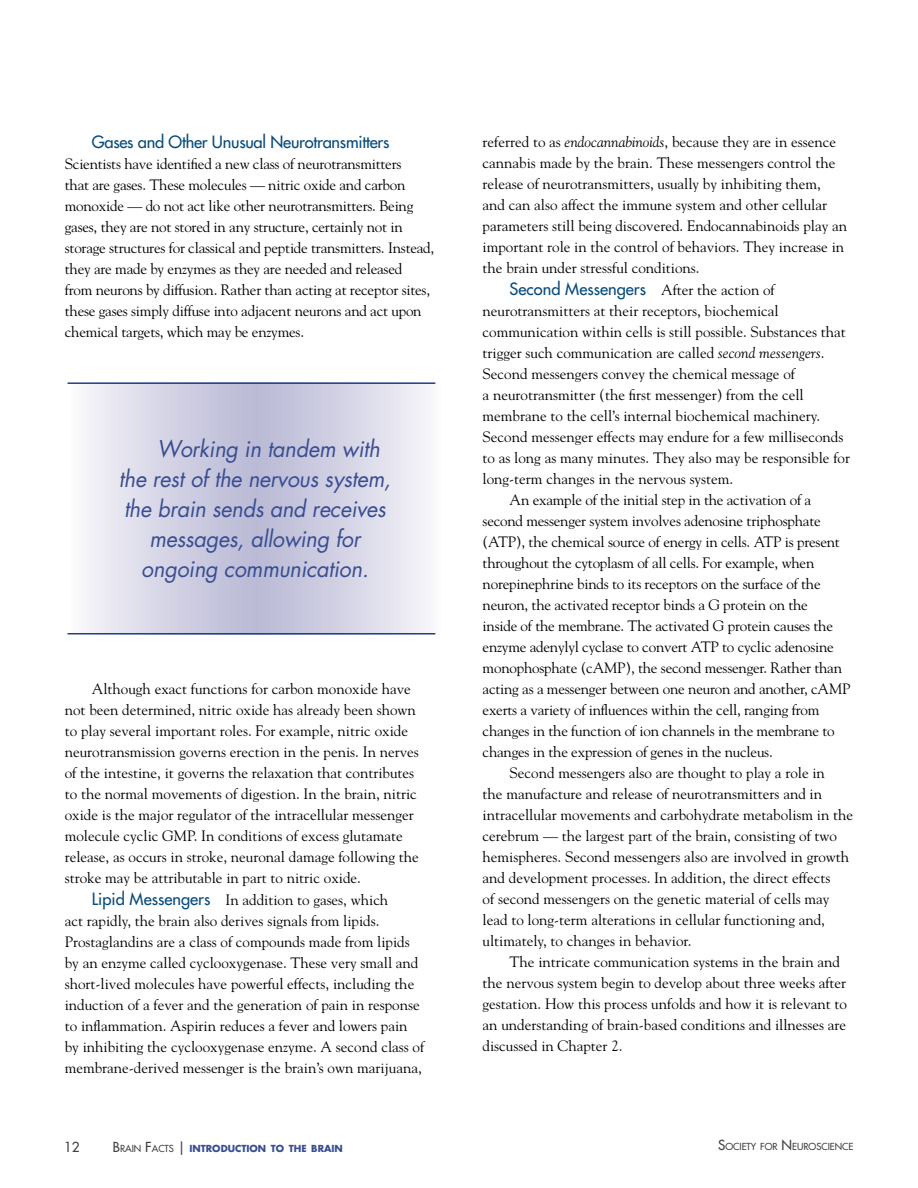
<style>
.page{position:relative;width:918px;height:1188px;background:#fff}
.page>*{position:absolute;margin:0;border:0;box-sizing:border-box;transform-origin:0 0}
.t1{font:italic 22.5px "Futura";letter-spacing:-.01em;color:#394d92;scale:.96 1}
.t2{font:16.5px "Futura";letter-spacing:-.015em;color:#084b7d}
.t3{font:15px/21px "Goudy";color:#000}
.t4{font:13.5px "Futura";color:#414042}
.t5{font:700 9.45px "Futura";color:#394d92}
.t6{font:9.45px "Futura";color:#414042}
.s1{font-family:"Futura";font-size:16.5px;color:#084b7d}
.s2{font-style:italic}
.s3{font-family:"Goudy";font-size:15px;color:#000}
.s4{font-weight:400;font-size:13.5px;color:#414042}
.s5{font-weight:400;color:#414042}
.s6{font-size:13.5px}
</style>
<div class="page">
<svg style="left:86px;top:382px;width:350px;height:252px;background:#d5d5e6"></svg>
<hr style="left:68px;top:633px;width:367px;height:1px;background:#23408a">
<hr style="left:68px;top:382px;width:367px;height:2px;background:#23408a">
<p class="t2" style="left:92px;top:132px;width:299px">Gases and Other unusual Neurotransmitters</p>
<p class="t3" style="left:65px;top:153px;width:371px">Scientists have identified a new class of neurotransmitters<br>that are gases. These molecules — nitric oxide and carbon monoxide — do not act like other neurotransmitters. Being gases, they are not stored in any structure, certainly not in storage structures for classical and peptide transmitters. Instead, they are made by enzymes as they are needed and released<br>from neurons by diffusion. Rather than acting at receptor sites, these gases simply diffuse into adjacent neurons and act upon chemical targets, which may be enzymes.</p>
<h1 class="t1" style="left:157px;top:434px;width:234px">Working in tandem with</h1>
<h1 class="t1" style="left:119px;top:464px;width:285px">the rest of the nervous system,</h1>
<h1 class="t1" style="left:124px;top:494px;width:274px">the brain sends and receives</h1>
<h1 class="t1" style="left:149px;top:524px;width:221px">messages, allowing for</h1>
<h1 class="t1" style="left:141px;top:553px;width:238px">ongoing communication.</h1>
<p class="t3" style="left:65px;top:678px;width:356px;text-indent:27px">Although exact functions for carbon monoxide have not been determined, nitric oxide has already been shown to play several important roles. For example, nitric oxide neurotransmission governs erection in the penis. In nerves of the intestine, it governs the relaxation that contributes to the normal movements of digestion. In the brain, nitric oxide is the major regulator of the intracellular messenger molecule cyclic GMP. In conditions of excess glutamate release, as occurs in stroke, neuronal damage following the stroke may be attributable in part to nitric oxide.</p>
<p class="t3" style="left:65px;top:890px;width:361px;text-indent:27px"><span class="s1">Lipid Messengers</span> In addition to gases, which<br>act rapidly, the brain also derives signals from lipids.<br>Prostaglandins are a class of compounds made from lipids by an enzyme called cyclooxygenase. These very small and short-lived molecules have powerful effects, including the induction of a fever and the generation of pain in response to inflammation. Aspirin reduces a fever and lowers pain by inhibiting the cyclooxygenase enzyme. A second class of membrane-derived messenger is the brain’s own marijuana,</p>
<p class="t3" style="left:483px;top:131px;width:366px">referred to as <span class="s2">endocannabinoids</span>, because they are in essence cannabis made by the brain. These messengers control the release of neurotransmitters, usually by inhibiting them, and can also affect the immune system and other cellular parameters still being discovered. Endocannabinoids play an important role in the control of behaviors. They increase in the brain under stressful conditions.</p>
<p class="t2" style="left:510px;top:279px;width:267px">Second Messengers <span class="s3">After the action of</span></p>
<p class="t3" style="left:483px;top:301px;width:298px">neurotransmitters at their receptors, biochemical</p>
<p class="t3" style="left:483px;top:322px;width:365px">communication within cells is still possible. Substances that</p>
<p class="t3" style="left:483px;top:343px;width:343px">trigger such communication are called <span class="s2">second messengers</span>.</p>
<p class="t3" style="left:483px;top:364px;width:314px">Second messengers convey the chemical message of</p>
<p class="t3" style="left:483px;top:385px;width:323px">a neurotransmitter (the first messenger) from the cell</p>
<p class="t3" style="left:483px;top:406px;width:339px">membrane to the cell’s internal biochemical machinery.</p>
<p class="t3" style="left:483px;top:427px;width:362px">Second messenger effects may endure for a few milliseconds</p>
<p class="t3" style="left:483px;top:448px;width:369px">to as long as many minutes. They also may be responsible for</p>
<p class="t3" style="left:483px;top:469px;width:252px">long-term changes in the nervous system.</p>
<p class="t3" style="left:510px;top:490px;width:303px">An example of the initial step in the activation of a</p>
<p class="t3" style="left:483px;top:511px;width:340px">second messenger system involves adenosine triphosphate</p>
<p class="t3" style="left:483px;top:532px;width:359px">(ATP), the chemical source of energy in cells. ATP is present</p>
<p class="t3" style="left:483px;top:553px;width:333px">throughout the cytoplasm of all cells. For example, when</p>
<p class="t3" style="left:483px;top:574px;width:340px">norepinephrine binds to its receptors on the surface of the</p>
<p class="t3" style="left:483px;top:595px;width:327px">neuron, the activated receptor binds a G protein on the</p>
<p class="t3" style="left:483px;top:616px;width:352px">inside of the membrane. The activated G protein causes the</p>
<p class="t3" style="left:483px;top:637px;width:353px">enzyme adenylyl cyclase to convert ATP to cyclic adenosine</p>
<p class="t3" style="left:483px;top:658px;width:361px">monophosphate (cAMP), the second messenger. Rather than</p>
<p class="t3" style="left:483px;top:679px;width:369px">acting as a messenger between one neuron and another, cAMP</p>
<p class="t3" style="left:483px;top:700px;width:338px">exerts a variety of influences within the cell, ranging from</p>
<p class="t3" style="left:483px;top:721px;width:354px">changes in the function of ion channels in the membrane to</p>
<p class="t3" style="left:483px;top:742px;width:292px">changes in the expression of genes in the nucleus.</p>
<p class="t3" style="left:510px;top:763px;width:317px">Second messengers also are thought to play a role in</p>
<p class="t3" style="left:483px;top:784px;width:341px">the manufacture and release of neurotransmitters and in</p>
<p class="t3" style="left:483px;top:805px;width:372px">intracellular movements and carbohydrate metabolism in the</p>
<p class="t3" style="left:483px;top:826px;width:356px">cerebrum — the largest part of the brain, consisting of two</p>
<p class="t3" style="left:483px;top:847px;width:368px">hemispheres. Second messengers also are involved in growth</p>
<p class="t3" style="left:483px;top:868px;width:349px">and development processes. In addition, the direct effects</p>
<p class="t3" style="left:483px;top:889px;width:348px">of second messengers on the genetic material of cells may</p>
<p class="t3" style="left:483px;top:910px;width:344px">lead to long-term alterations in cellular functioning and,</p>
<p class="t3" style="left:483px;top:931px;width:210px">ultimately, to changes in behavior.</p>
<p class="t3" style="left:510px;top:952px;width:332px">The intricate communication systems in the brain and</p>
<p class="t3" style="left:483px;top:973px;width:365px">the nervous system begin to develop about three weeks after</p>
<p class="t3" style="left:483px;top:994px;width:366px">gestation. How this process unfolds and how it is relevant to</p>
<p class="t3" style="left:483px;top:1015px;width:365px">an understanding of brain-based conditions and illnesses are</p>
<p class="t3" style="left:483px;top:1036px;width:141px">discussed in Chapter 2.</p>
<p class="t4" style="left:64px;top:1138px;width:17px">12</p>
<p class="t5" style="left:113px;top:1142px;width:232px"><span class="s4">B</span><span class="s5">RAIN</span> <span class="s4">F</span><span class="s5">ACTS</span> <span class="s4">|</span> INTRODUCTION TO THE BRAIN</p>
<p class="t6" style="left:718px;top:1141px;width:137px"><span class="s6">S</span>OCIETY FOR <span class="s6">N</span>EUROSCIENCE</p>
</div>
